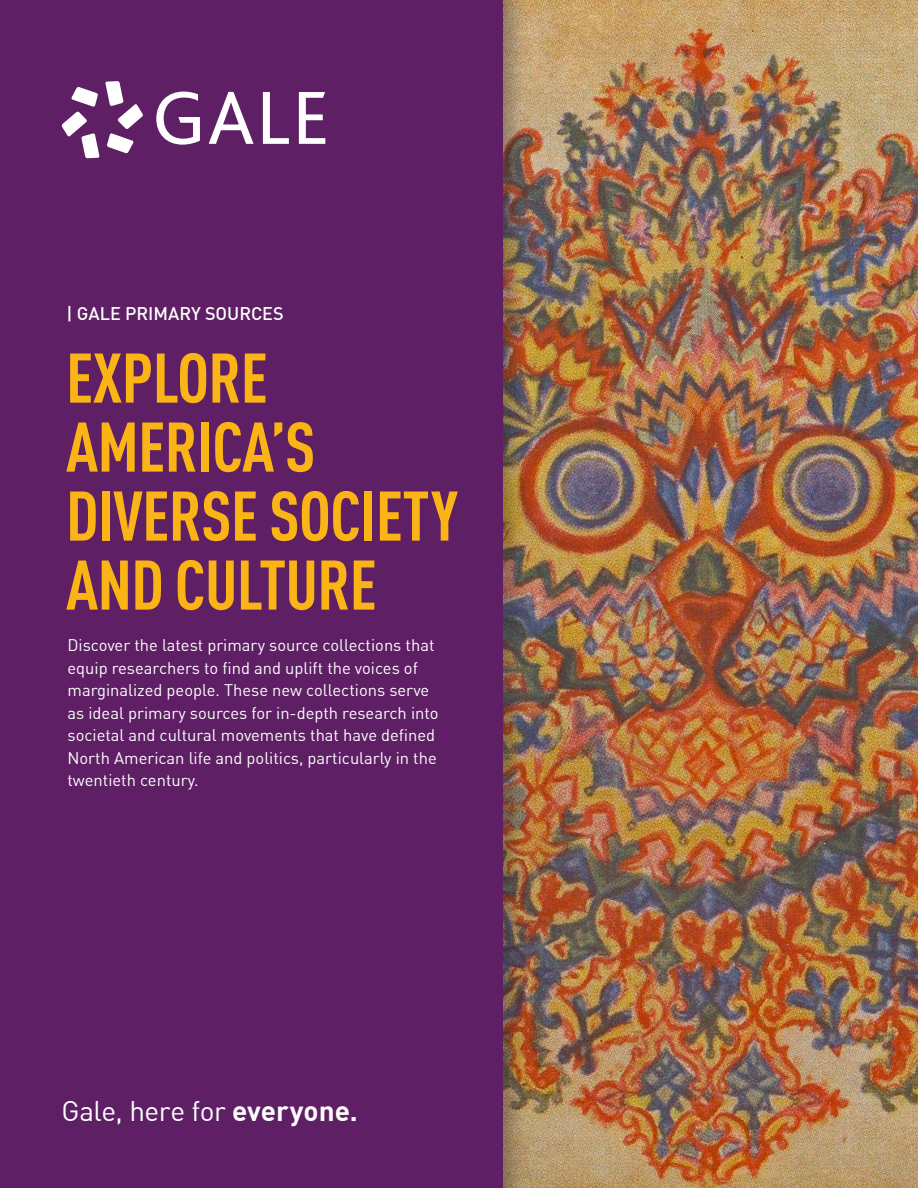
<style>
.page{position:relative;width:918px;height:1188px;background:#fff}
.page>*{position:absolute;margin:0;border:0;box-sizing:border-box;transform-origin:0 0}
.t1{font:700 condensed 69px/69px "DIN Offc";letter-spacing:-.01em;color:#fbb416}
.t2{font:27.9px "DIN Offc";letter-spacing:-.015em;color:#fff}
.t3{font:500 18px "DIN Offc";color:#fff}
.t4{font:16.5px/22.5px "DIN Offc";color:#fff}
.s1{font-weight:700}
</style>
<div class="page">
<img style="left:528px;top:0;width:390px;height:1188px">
<div style="left:0;top:0;width:528px;height:1188px;background:#231f20;opacity:.34"></div>
<div style="left:0;top:0;width:502px;height:1188px;background:#5e1f64"></div>
<svg style="left:62px;top:81px;width:81px;height:77px"></svg>
<svg style="left:156px;top:92px;width:44px;height:53px"></svg>
<svg style="left:209px;top:92px;width:45px;height:52px"></svg>
<svg style="left:263px;top:92px;width:26px;height:52px"></svg>
<svg style="left:299px;top:92px;width:26px;height:52px"></svg>
<p class="t3" style="left:67px;top:302px;width:219px">| GALE PRIMARY SOURCES</p>
<p class="t1" style="left:66px;top:343px;width:393px">EXPLORE<br>AMERICA’S<br>DIVERSE SOCIETY<br>AND CULTURE</p>
<p class="t4" style="left:68px;top:634px;width:373px">Discover the latest primary source collections that equip researchers to find and uplift the voices of marginalized people. These new collections serve as ideal primary sources for in-depth research into societal and cultural movements that have defined North American life and politics, particularly in the twentieth century.</p>
<p class="t2" style="left:62px;top:1093px;width:298px">Gale, here for <span class="s1">everyone.</span></p>
</div>
